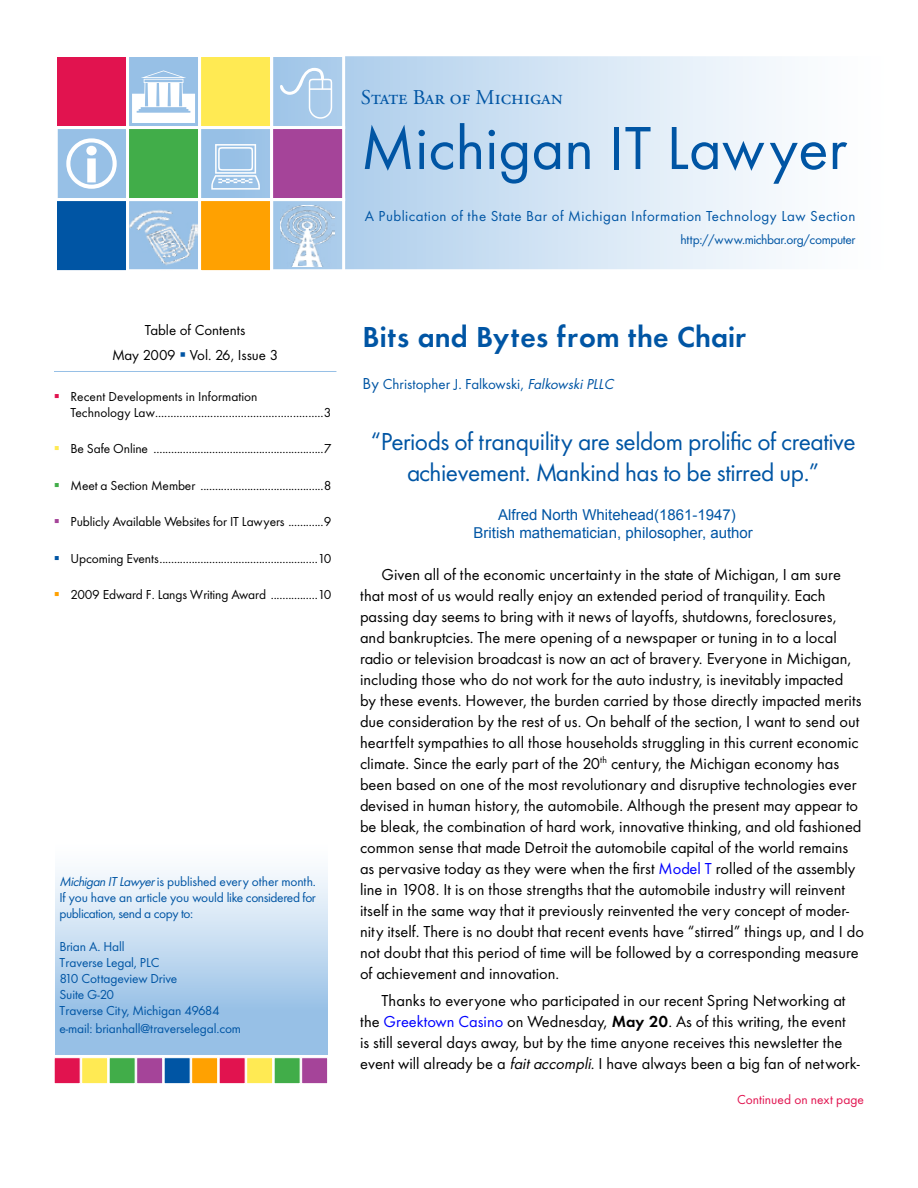
<style>
.page{position:relative;width:918px;height:1188px;background:#fff}
.page>*{position:absolute;margin:0;border:0;box-sizing:border-box;transform-origin:0 0}
.t1{font:63px "Futura Book DTC";color:#0055a4}
.t2{font:30px "Futura Demi Bold DTC";color:#0055a4}
.t3{font:25.5px/30.6px "Futura Book DTC";letter-spacing:-.02em;color:#0055a4;text-align:center}
.t4{font:21px "Adobe Garamond Regular SC";color:#0055a4}
.t5{font:16.5px/21px "Futura Book DTC";color:#000}
.t6{font:15px/18px "Arial";color:#0055a4;text-align:center}
.t7{font:15px "Futura Book DTC";letter-spacing:.03em;color:#0055a4}
.t8{font:15px "Futura Book DTC";color:#0055a4}
.t9{font:15px/24.8px "Futura Book DTC";color:#000;text-align:center}
.t10{font:13.5px/16.2px "Futura Book DTC";letter-spacing:-.01em;color:#000}
.t11{font:13.5px/16.2px "Futura Book DTC";letter-spacing:-.01em;color:#0055a4;text-align:justify}
.t12{font:13.5px "Futura Book DTC";letter-spacing:-.03em;color:#0055a4}
.t13{font:13.5px "Futura Book DTC";color:#e1134f}
.s1{color:#0055a4}
.s2{color:#e1134f}
.s3{color:#ffea53}
.s4{color:#41ad49}
.s5{color:#a54499}
.s6{color:#ffa101}
.s7{font-family:"Futura Book Oblique DTC"}
.s8{font-size:16.5px}
.s9{color:#00f}
.s10{font-family:"Futura Demi Bold DTC"}
</style>
<div class="page">
<div style="left:57px;top:56px;width:840px;height:214px;background:linear-gradient(to right,#87b6e2,#fff)"></div>
<div style="left:56px;top:55px;width:842px;height:216px;border:2px solid #fff"></div>
<div style="left:56px;top:840px;width:271px;height:214px;background:linear-gradient(to bottom,#fff,#88b7e2)"></div>
<hr style="left:54px;top:371px;width:282px;height:1px;background:#97c0e6">
<div style="left:54px;top:1058px;width:26px;height:26px;background:#e1134f"></div>
<div style="left:81px;top:1058px;width:27px;height:26px;background:#ffea53;border:1px solid #fff"></div>
<div style="left:109px;top:1058px;width:26px;height:26px;background:#41ad49;border:1px solid #fff"></div>
<div style="left:136px;top:1058px;width:27px;height:26px;background:#a54499;border:1px solid #fff"></div>
<div style="left:164px;top:1058px;width:26px;height:26px;background:#0055a4"></div>
<div style="left:191px;top:1058px;width:27px;height:26px;background:#ffa101;border:1px solid #fff"></div>
<div style="left:219px;top:1058px;width:26px;height:26px;background:#e1134f"></div>
<div style="left:246px;top:1058px;width:27px;height:26px;background:#ffea53;border:1px solid #fff"></div>
<div style="left:274px;top:1058px;width:26px;height:26px;background:#41ad49;border:1px solid #fff"></div>
<div style="left:301px;top:1058px;width:27px;height:26px;background:#a54499;border:1px solid #fff"></div>
<div style="left:54px;top:54px;width:75px;height:75px;background:#e1134f;border:3px solid #fff"></div>
<div style="left:126px;top:54px;width:75px;height:75px;border:3px solid #fff"></div>
<div style="left:198px;top:54px;width:75px;height:75px;background:#ffea53;border:3px solid #fff"></div>
<div style="left:270px;top:54px;width:75px;height:75px;border:3px solid #fff"></div>
<div style="left:54px;top:126px;width:75px;height:75px;border:3px solid #fff"></div>
<div style="left:54px;top:198px;width:75px;height:75px;background:#0055a4;border:3px solid #fff"></div>
<div style="left:126px;top:126px;width:75px;height:75px;background:#41ad49;border:3px solid #fff"></div>
<div style="left:198px;top:126px;width:75px;height:75px;border:3px solid #fff"></div>
<div style="left:270px;top:126px;width:75px;height:75px;background:#a54499;border:3px solid #fff"></div>
<div style="left:126px;top:198px;width:75px;height:75px;border:3px solid #fff"></div>
<div style="left:198px;top:198px;width:75px;height:75px;background:#ffa101;border:3px solid #fff"></div>
<div style="left:270px;top:198px;width:75px;height:75px;border:3px solid #fff"></div>
<img style="left:130px;top:203px;width:67px;height:68px">
<img style="left:281px;top:206px;width:54px;height:61px">
<div style="left:132px;top:70px;width:63px;height:53px;background:#97c0e6"></div>
<div style="left:280px;top:67px;width:52px;height:52px;background:#a5c9e9"></div>
<div style="left:66px;top:138px;width:51px;height:51px;background:#97c0e6"></div>
<div style="left:211px;top:143px;width:49px;height:47px;background:#98c0e6"></div>
<p class="t4" style="left:361px;top:86px;width:204px">State Bar of Michigan</p>
<h1 class="t1" style="left:361px;top:112px;width:488px">Michigan IT Lawyer</h1>
<p class="t7" style="left:365px;top:207px;width:492px">A Publication of the State Bar of Michigan Information Technology Law Section</p>
<p class="t12" style="left:680px;top:232px;width:177px">http://www.michbar.org/computer</p>
<p class="t9" style="left:112px;top:318px;width:168px">Table of Contents<br>May 2009 <span class="s1">▪</span> Vol. 26, Issue 3</p>
<p class="t10" style="left:71px;top:388px;width:262px;text-indent:-17px"><span class="s2">▪</span> Recent Developments in Information<br>Technology Law.......................................................3</p>
<p class="t10" style="left:54px;top:441px;width:279px"><span class="s3">▪</span> Be Safe Online ..........................................................7</p>
<p class="t10" style="left:54px;top:477px;width:279px"><span class="s4">▪</span> Meet a Section Member ..........................................8</p>
<p class="t10" style="left:54px;top:514px;width:279px"><span class="s5">▪</span> Publicly Available Websites for IT Lawyers ............9</p>
<p class="t10" style="left:54px;top:550px;width:279px"><span class="s1">▪</span> Upcoming Events......................................................10</p>
<p class="t10" style="left:54px;top:587px;width:279px"><span class="s6">▪</span> 2009 Edward F. Langs Writing Award ................10</p>
<p class="t11" style="left:59px;top:873px;width:258px"><span class="s7">Michigan IT Lawyer</span> is published every other month.<br>If you have an article you would like considered for publication, send a copy to:</p>
<p class="t11" style="left:59px;top:938px;width:162px;text-align:left">Brian A. Hall<br>Traverse Legal, PLC<br>810 Cottageview Drive<br>Suite G-20<br>Traverse City, Michigan 49684</p>
<p class="t11" style="left:59px;top:1021px;width:183px">e-mail: brianhall@traverselegal.com</p>
<h2 class="t2" style="left:363px;top:319px;width:385px">Bits and Bytes from the Chair</h2>
<p class="t8" style="left:363px;top:376px;width:252px"><span class="s8">By</span> Christopher J. Falkowski, <span class="s7">Falkowski PLLC</span></p>
<h3 class="t3" style="left:371px;top:426px;width:486px">“Periods of tranquility are seldom prolific of creative achievement. Mankind has to be stirred up.”</h3>
<p class="t6" style="left:474px;top:506px;width:281px">Alfred North Whitehead(1861-1947)<br>British mathematician, philosopher, author</p>
<p class="t5" style="left:360px;top:564px;width:506px;text-indent:22px">Given all of the economic uncertainty in the state of Michigan, I am sure that most of us would really enjoy an extended period of tranquility. Each passing day seems to bring with it news of layoffs, shutdowns, foreclosures, and bankruptcies. The mere opening of a newspaper or tuning in to a local radio or television broadcast is now an act of bravery. Everyone in Michigan, including those who do not work for the auto industry, is inevitably impacted<br>by these events. However, the burden carried by those directly impacted merits due consideration by the rest of us. On behalf of the section, I want to send out heartfelt sympathies to all those households struggling in this current economic climate. Since the early part of the 20<sup>th</sup> century, the Michigan economy has been based on one of the most revolutionary and disruptive technologies ever devised in human history, the automobile. Although the present may appear to be bleak, the combination of hard work, innovative thinking, and old fashioned common sense that made Detroit the automobile capital of the world remains as pervasive today as they were when the first <span class="s9">Model T</span> rolled of the assembly line in 1908. It is on those strengths that the automobile industry will reinvent itself in the same way that it previously reinvented the very concept of moder&shy;nity itself. There is no doubt that recent events have “stirred” things up, and I do not doubt that this period of time will be followed by a corresponding measure of achievement and innovation.</p>
<p class="t5" style="left:360px;top:990px;width:501px;text-indent:22px">Thanks to everyone who participated in our recent Spring Networking at the <span class="s9">Greektown Casino</span> on Wednesday, <span class="s10">May 20</span>. As of this writing, the event<br>is still several days away, but by the time anyone receives this newsletter the event will already be a <span class="s7">fait accompli</span>. I have always been a big fan of network-</p>
<p class="t13" style="left:737px;top:1092px;width:128px">Continued on next page</p>
</div>
